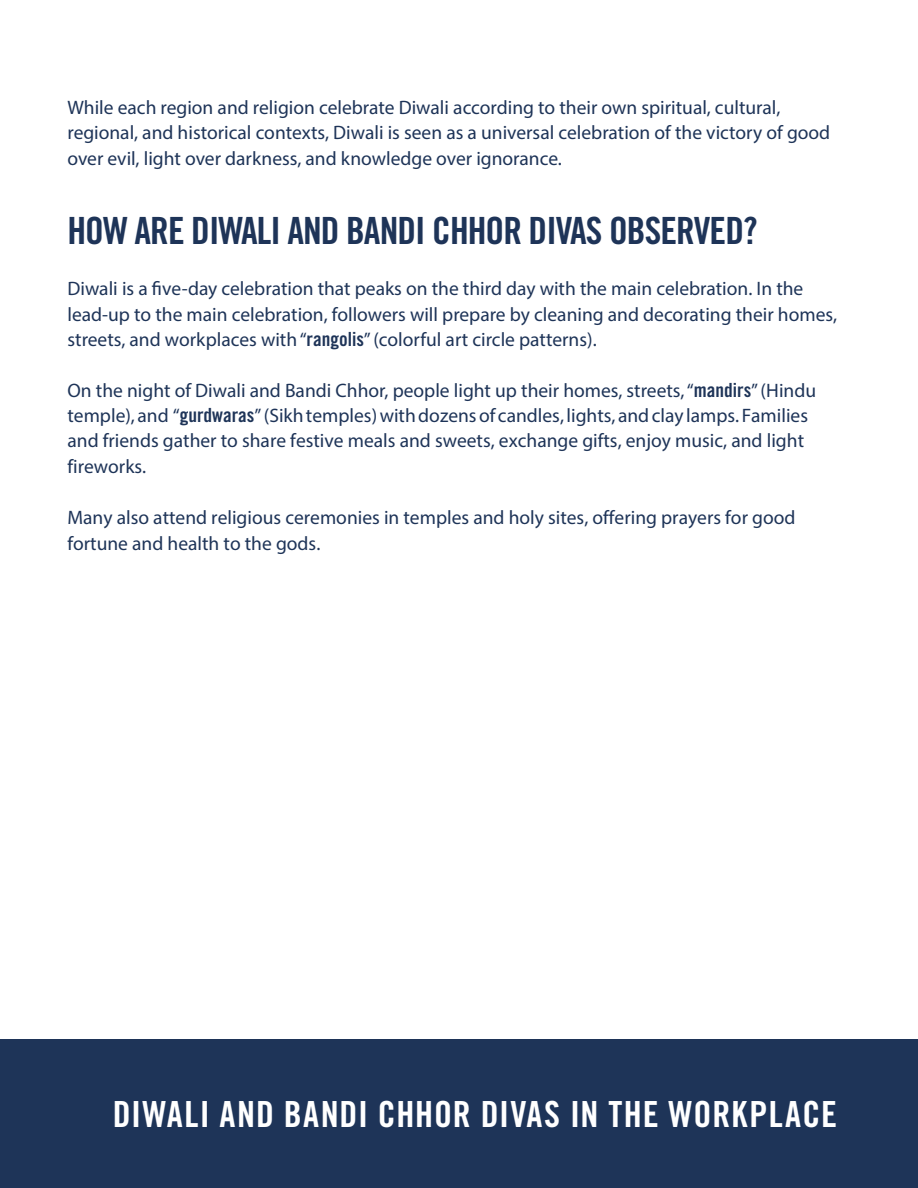
<style>
.page{position:relative;width:918px;height:1188px;background:#fff}
.page>*{position:absolute;margin:0;border:0;box-sizing:border-box;transform-origin:0 0}
.t1{font:37.5px "Trade Gothic LT Std Bd Cn 20";letter-spacing:-.025em;color:#1e3458}
.t2{font:36px "Trade Gothic LT Std Bd Cn 20";letter-spacing:.025em;color:#fff}
.t3{font:19.5px/25.5px "Myriad Pro";color:#1e3458}
.s1{font-family:"Trade Gothic LT Std Bd Cn 20"}
</style>
<div class="page">
<div style="left:0;top:1040px;width:918px;height:148px;background:#1e3458"></div>
<p class="t3" style="left:68px;top:94px;width:764px">While each region and religion celebrate Diwali according to their own spiritual, cultural, regional, and historical contexts, Diwali is seen as a universal celebration of the victory of good over evil, light over darkness, and knowledge over ignorance.</p>
<p class="t1" style="left:68px;top:208px;width:692px">HOW ARE DIWALI AND BANDI CHHOR DIVAS OBSERVED?</p>
<p class="t3" style="left:68px;top:276px;width:771px">Diwali is a five-day celebration that peaks on the third day with the main celebration. In the lead-up to the main celebration, followers will prepare by cleaning and decorating their homes, streets, and workplaces with “<span class="s1">rangolis</span>” (colorful art circle patterns).</p>
<p class="t3" style="left:68px;top:378px;width:750px">On the night of Diwali and Bandi Chhor, people light up their homes, streets, “<span class="s1">mandirs</span>” (Hindu temple), and “<span class="s1">gurdwaras</span>” (Sikh temples) with dozens of candles, lights, and clay lamps. Families and friends gather to share festive meals and sweets, exchange gifts, enjoy music, and light fireworks.</p>
<p class="t3" style="left:68px;top:505px;width:729px">Many also attend religious ceremonies in temples and holy sites, offering prayers for good fortune and health to the gods.</p>
<p class="t2" style="left:113px;top:1092px;width:726px">DIWALI AND BANDI CHHOR DIVAS IN THE WORKPLACE</p>
</div>
